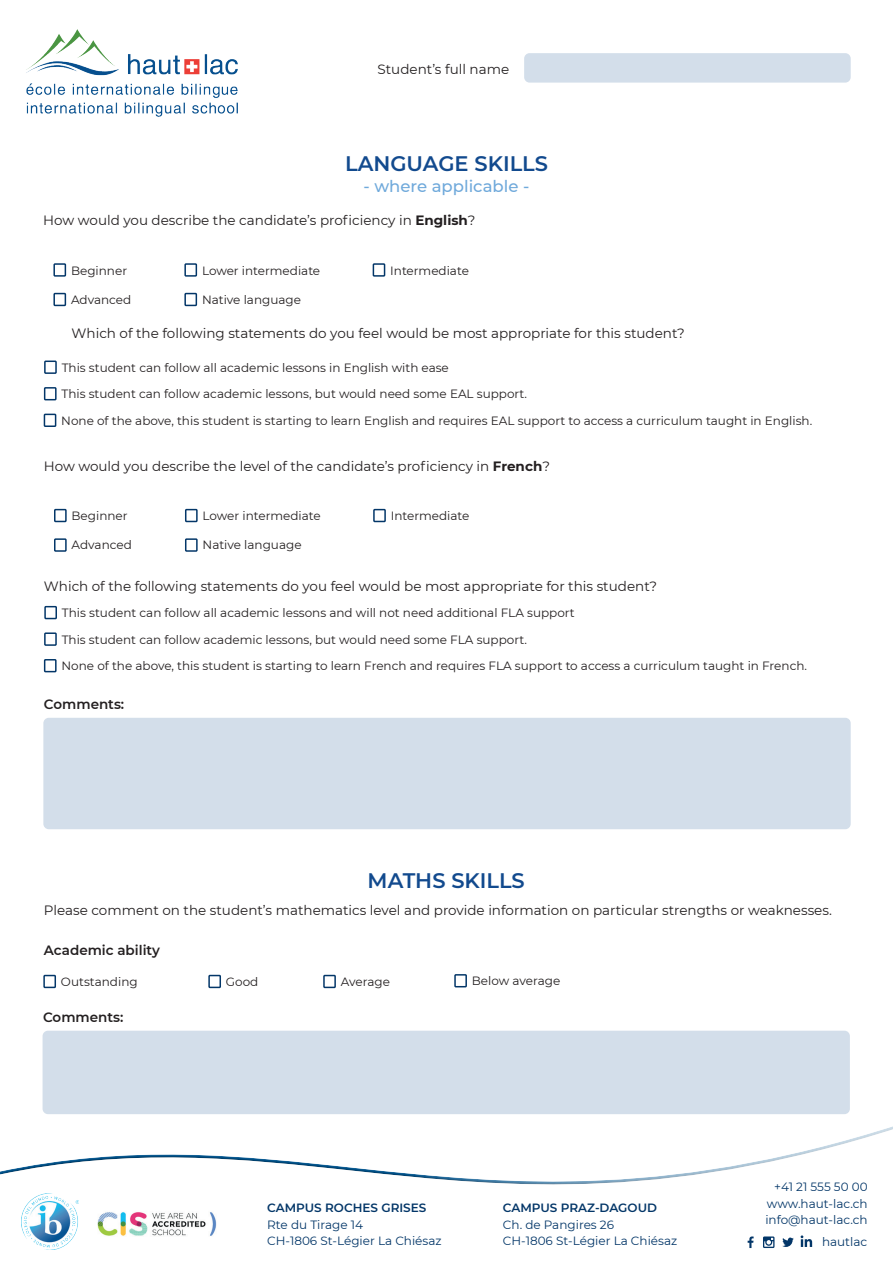
<style>
.page{position:relative;width:893px;height:1263px;background:#fff}
.page>*{position:absolute;margin:0;border:0;box-sizing:border-box;transform-origin:0 0}
.t1{font:600 21px "Montserrat";color:#124a8e}
.t2{font:500 16.5px "Montserrat";color:#6fa9db}
.t3{font:13.5px "Montserrat";color:#231f20}
.t4{font:600 13.5px "Montserrat";color:#231f20}
.t5{font:12px "Montserrat";color:#231f20}
.t6{font:12px/16.5px "Montserrat";color:#033668}
.t7{font:600 12px "Montserrat";color:#033668}
.s1{font-weight:700}
</style>
<div class="page">
<img style="left:26px;top:29px;width:212px;height:88px">
<svg style="left:748px;top:1236px;width:6px;height:12px"></svg>
<svg style="left:763px;top:1236px;width:11px;height:12px"></svg>
<svg style="left:782px;top:1237px;width:12px;height:10px"></svg>
<svg style="left:801px;top:1235px;width:11px;height:12px"></svg>
<div style="left:524px;top:53px;width:327px;height:30px;background:#d3deea;border-radius:5px"></div>
<div style="left:43px;top:718px;width:808px;height:111px;background:#d3deea;border-radius:5px"></div>
<div style="left:53px;top:263px;width:13px;height:14px;border:2px solid #033668"></div>
<div style="left:53px;top:293px;width:13px;height:13px;border:2px solid #033668"></div>
<div style="left:184px;top:263px;width:13px;height:14px;border:2px solid #033668"></div>
<div style="left:184px;top:293px;width:13px;height:13px;border:2px solid #033668"></div>
<div style="left:373px;top:263px;width:12px;height:14px;border:2px solid #033668"></div>
<div style="left:44px;top:360px;width:13px;height:14px;border:2px solid #033668"></div>
<div style="left:44px;top:387px;width:13px;height:13px;border:2px solid #033668"></div>
<div style="left:44px;top:414px;width:12px;height:13px;border:2px solid #033668"></div>
<div style="left:54px;top:509px;width:13px;height:13px;border:2px solid #033668"></div>
<div style="left:54px;top:538px;width:13px;height:14px;border:2px solid #033668"></div>
<div style="left:185px;top:509px;width:13px;height:13px;border:2px solid #033668"></div>
<div style="left:185px;top:538px;width:13px;height:14px;border:2px solid #033668"></div>
<div style="left:373px;top:509px;width:13px;height:13px;border:2px solid #033668"></div>
<div style="left:44px;top:606px;width:13px;height:13px;border:2px solid #033668"></div>
<div style="left:44px;top:632px;width:13px;height:14px;border:2px solid #033668"></div>
<div style="left:44px;top:659px;width:13px;height:13px;border:2px solid #033668"></div>
<div style="left:43px;top:975px;width:13px;height:13px;border:2px solid #033668"></div>
<div style="left:208px;top:975px;width:13px;height:13px;border:2px solid #033668"></div>
<div style="left:323px;top:975px;width:13px;height:13px;border:2px solid #033668"></div>
<div style="left:454px;top:974px;width:13px;height:13px;border:2px solid #033668"></div>
<div style="left:43px;top:1031px;width:807px;height:83px;background:#d3deea;border-radius:5px"></div>
<p class="t3" style="left:378px;top:60px;width:133px">Student’s full name</p>
<h1 class="t1" style="left:345px;top:148px;width:204px">LANGUAGE SKILLS</h1>
<h2 class="t2" style="left:364px;top:174px;width:167px">- where applicable -</h2>
<p class="t3" style="left:43px;top:211px;width:434px">How would you describe the candidate’s proficiency in <span class="s1">English</span>?</p>
<p class="t5" style="left:71px;top:262px;width:58px">Beginner</p>
<p class="t5" style="left:71px;top:291px;width:62px">Advanced</p>
<p class="t5" style="left:202px;top:262px;width:120px">Lower intermediate</p>
<p class="t5" style="left:202px;top:291px;width:100px">Native language</p>
<p class="t5" style="left:390px;top:262px;width:80px">Intermediate</p>
<p class="t3" style="left:72px;top:324px;width:615px">Which of the following statements do you feel would be most appropriate for this student?</p>
<p class="t5" style="left:62px;top:359px;width:389px">This student can follow all academic lessons in English with ease</p>
<p class="t5" style="left:62px;top:386px;width:467px">This student can follow academic lessons, but would need some EAL support.</p>
<p class="t5" style="left:61px;top:412px;width:752px">None of the above, this student is starting to learn English and requires EAL support to access a curriculum taught in English.</p>
<p class="t3" style="left:44px;top:457px;width:508px">How would you describe the level of the candidate’s proficiency in <span class="s1">French</span>?</p>
<p class="t5" style="left:72px;top:508px;width:58px">Beginner</p>
<p class="t5" style="left:72px;top:537px;width:62px">Advanced</p>
<p class="t5" style="left:203px;top:508px;width:120px">Lower intermediate</p>
<p class="t5" style="left:203px;top:537px;width:100px">Native language</p>
<p class="t5" style="left:391px;top:508px;width:80px">Intermediate</p>
<p class="t3" style="left:44px;top:577px;width:615px">Which of the following statements do you feel would be most appropriate for this student?</p>
<p class="t5" style="left:62px;top:605px;width:514px">This student can follow all academic lessons and will not need additional FLA support</p>
<p class="t5" style="left:62px;top:631px;width:467px">This student can follow academic lessons, but would need some FLA support.</p>
<p class="t5" style="left:62px;top:658px;width:747px">None of the above, this student is starting to learn French and requires FLA support to access a curriculum taught in French.</p>
<p class="t4" style="left:44px;top:694px;width:82px">Comments:</p>
<h1 class="t1" style="left:368px;top:865px;width:159px">MATHS SKILLS</h1>
<p class="t3" style="left:44px;top:901px;width:789px">Please comment on the student’s mathematics level and provide information on particular strengths or weaknesses.</p>
<p class="t4" style="left:44px;top:940px;width:118px">Academic ability</p>
<p class="t5" style="left:61px;top:973px;width:78px">Outstanding</p>
<p class="t5" style="left:226px;top:973px;width:34px">Good</p>
<p class="t5" style="left:341px;top:973px;width:51px">Average</p>
<p class="t5" style="left:472px;top:973px;width:90px">Below average</p>
<p class="t4" style="left:43px;top:1007px;width:82px">Comments:</p>
<p class="t7" style="left:267px;top:1199px;width:161px">CAMPUS ROCHES GRISES</p>
<p class="t6" style="left:267px;top:1216px;width:176px">Rte du Tirage 14<br>CH-1806 St-Légier La Chiésaz</p>
<p class="t7" style="left:503px;top:1199px;width:156px">CAMPUS PRAZ-DAGOUD</p>
<p class="t6" style="left:503px;top:1216px;width:176px">Ch. de Pangires 26<br>CH-1806 St-Légier La Chiésaz</p>
<p class="t6" style="left:765px;top:1178px;width:104px;text-align:justify;text-indent:9px">+41 21 555 50 00 www.haut-lac.ch info@haut-lac.ch</p>
<p class="t6" style="left:822px;top:1233px;width:47px">hautlac</p>
</div>
